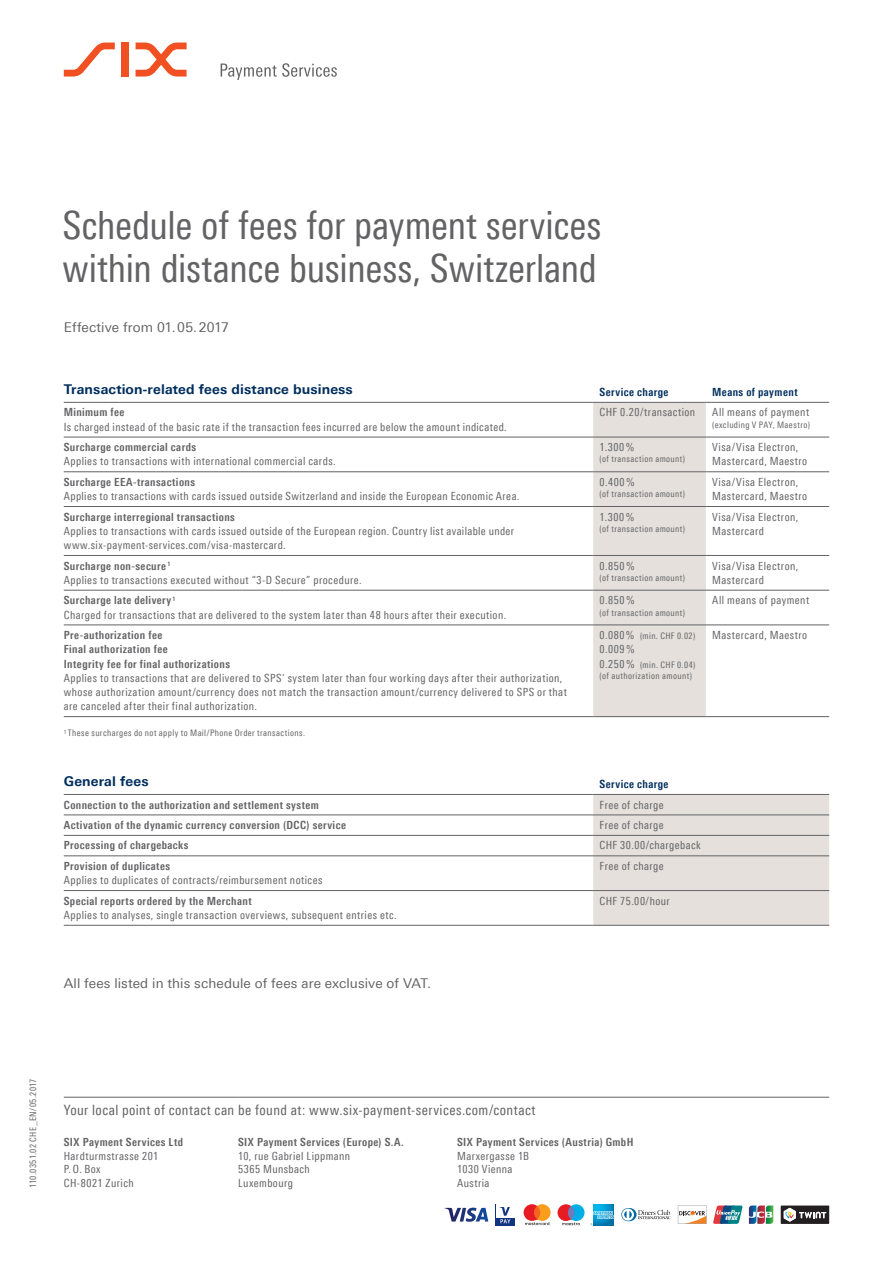
<style>
.page{position:relative;width:893px;height:1263px;background:#fff}
.page>*{position:absolute;margin:0;border:0;box-sizing:border-box;transform-origin:0 0}
.t1{font:39px/43.5px "Linotype Univers 420 Cn";letter-spacing:-.005em;color:#636366}
.t2{font:14.25px "Linotype Univers 420 Cn";letter-spacing:.03em;color:#636366}
.t3{font:13.5px "Linotype Univers 430";letter-spacing:.005em;color:#636366}
.t4{font:700 13.5px "Linotype Univers 630";letter-spacing:.01em;color:#002e5e}
.t5{font:11.25px/14.2px "Linotype Univers 420 Cn";letter-spacing:.04em;color:#636366}
.t6{font:700 11.25px/14.2px "Linotype Univers 620 Cn";letter-spacing:.04em;color:#636366}
.t7{font:700 11.25px "Linotype Univers 620 Cn";letter-spacing:.04em;color:#002e5e}
.t8{font:9px/11.2px "Linotype Univers 420 Cn";letter-spacing:.045em;color:#636366}
.s1{font-size:11.25px}
</style>
<div class="page">
<svg style="left:64px;top:43px;width:51px;height:34px"></svg>
<div style="left:122px;top:43px;width:7px;height:34px;background:#f15122"></div>
<svg style="left:136px;top:43px;width:51px;height:34px"></svg>
<svg style="left:221px;top:63px;width:116px;height:17px"></svg>
<div style="left:593px;top:403px;width:113px;height:313px;background:#e5e0dc"></div>
<hr style="left:64px;top:402px;width:529px;height:1px;background:#636366">
<hr style="left:593px;top:402px;width:113px;height:1px;background:#636366">
<hr style="left:706px;top:402px;width:123px;height:1px;background:#636366">
<hr style="left:64px;top:437px;width:529px;height:1px;background:#636366">
<hr style="left:593px;top:437px;width:113px;height:1px;background:#636366">
<hr style="left:706px;top:437px;width:123px;height:1px;background:#636366">
<hr style="left:64px;top:471px;width:529px;height:1px;background:#636366">
<hr style="left:593px;top:471px;width:113px;height:1px;background:#636366">
<hr style="left:706px;top:471px;width:123px;height:1px;background:#636366">
<hr style="left:64px;top:506px;width:529px;height:1px;background:#636366">
<hr style="left:593px;top:506px;width:113px;height:1px;background:#636366">
<hr style="left:706px;top:506px;width:123px;height:1px;background:#636366">
<hr style="left:64px;top:555px;width:529px;height:1px;background:#636366">
<hr style="left:593px;top:555px;width:113px;height:1px;background:#636366">
<hr style="left:706px;top:555px;width:123px;height:1px;background:#636366">
<hr style="left:64px;top:590px;width:529px;height:1px;background:#636366">
<hr style="left:593px;top:590px;width:113px;height:1px;background:#636366">
<hr style="left:706px;top:590px;width:123px;height:1px;background:#636366">
<hr style="left:64px;top:625px;width:529px;height:1px;background:#636366">
<hr style="left:593px;top:625px;width:113px;height:1px;background:#636366">
<hr style="left:706px;top:625px;width:123px;height:1px;background:#636366">
<hr style="left:64px;top:716px;width:529px;height:1px;background:#636366">
<hr style="left:593px;top:716px;width:113px;height:1px;background:#636366">
<hr style="left:706px;top:716px;width:123px;height:1px;background:#636366">
<div style="left:593px;top:795px;width:236px;height:130px;background:#e5e0dc"></div>
<hr style="left:64px;top:890px;width:529px;height:1px;background:#636366">
<hr style="left:593px;top:890px;width:236px;height:1px;background:#636366">
<hr style="left:64px;top:794px;width:529px;height:1px;background:#636366">
<hr style="left:593px;top:794px;width:236px;height:1px;background:#636366">
<hr style="left:64px;top:815px;width:529px;height:1px;background:#636366">
<hr style="left:593px;top:815px;width:236px;height:1px;background:#636366">
<hr style="left:64px;top:855px;width:529px;height:1px;background:#636366">
<hr style="left:593px;top:855px;width:236px;height:1px;background:#636366">
<hr style="left:64px;top:835px;width:529px;height:1px;background:#636366">
<hr style="left:593px;top:835px;width:236px;height:1px;background:#636366">
<hr style="left:64px;top:925px;width:529px;height:1px;background:#636366">
<hr style="left:593px;top:925px;width:236px;height:1px;background:#636366">
<hr style="left:64px;top:1097px;width:174px;height:1px;background:#636366">
<hr style="left:238px;top:1097px;width:219px;height:1px;background:#636366">
<hr style="left:457px;top:1097px;width:372px;height:1px;background:#636366">
<svg style="left:749px;top:1205px;width:24px;height:19px"></svg>
<svg style="left:444px;top:1207px;width:44px;height:15px"></svg>
<svg style="left:621px;top:1208px;width:50px;height:13px"></svg>
<svg style="left:713px;top:1205px;width:30px;height:19px"></svg>
<div style="left:496px;top:1204px;width:19px;height:21px;background:#10347f"></div>
<div style="left:496px;top:1204px;width:18px;height:14px;background:#fff"></div>
<svg style="left:499px;top:1207px;width:11px;height:16px"></svg>
<svg style="left:524px;top:1204px;width:27px;height:21px"></svg>
<svg style="left:558px;top:1204px;width:57px;height:21px"></svg>
<svg style="left:781px;top:1205px;width:48px;height:19px"></svg>
<svg style="left:678px;top:1205px;width:28px;height:19px"></svg>
<h1 class="t1" style="left:63px;top:203px;width:540px">Schedule of fees for payment services within distance business, Switzerland</h1>
<p class="t3" style="left:64px;top:320px;width:167px">Effective from 01.05.2017</p>
<p class="t4" style="left:64px;top:381px;width:291px">Transaction-related fees distance business</p>
<p class="t7" style="left:600px;top:385px;width:70px">Service charge</p>
<p class="t7" style="left:712px;top:385px;width:87px">Means of payment</p>
<p class="t6" style="left:64px;top:405px;width:62px">Minimum fee</p>
<p class="t5" style="left:64px;top:419px;width:444px">Is charged instead of the basic rate if the transaction fees incurred are below the amount indicated.</p>
<p class="t5" style="left:600px;top:405px;width:97px">CHF 0.20/transaction</p>
<p class="t5" style="left:712px;top:405px;width:98px">All means of payment</p>
<p class="t8" style="left:712px;top:419px;width:99px">(excluding V PAY, Maestro)</p>
<p class="t6" style="left:64px;top:440px;width:134px">Surcharge commercial cards</p>
<p class="t5" style="left:64px;top:454px;width:273px">Applies to transactions with international commercial cards.</p>
<p class="t5" style="left:600px;top:440px;width:36px">1.300 %</p>
<p class="t8" style="left:600px;top:453px;width:87px">(of transaction amount)</p>
<p class="t5" style="left:712px;top:440px;width:97px">Visa/Visa Electron,<br>Mastercard, Maestro</p>
<p class="t6" style="left:64px;top:475px;width:133px">Surcharge EEA-transactions</p>
<p class="t5" style="left:64px;top:489px;width:457px">Applies to transactions with cards issued outside Switzerland and inside the European Economic Area.</p>
<p class="t5" style="left:600px;top:475px;width:36px">0.400%</p>
<p class="t8" style="left:600px;top:488px;width:87px">(of transaction amount)</p>
<p class="t5" style="left:712px;top:475px;width:97px">Visa/Visa Electron,<br>Mastercard, Maestro</p>
<p class="t6" style="left:64px;top:509px;width:173px">Surcharge interregional transactions</p>
<p class="t5" style="left:64px;top:524px;width:452px">Applies to transactions with cards issued outside of the European region. Country list available under www.six-payment-services.com/visa-mastercard.</p>
<p class="t5" style="left:600px;top:509px;width:36px">1.300 %</p>
<p class="t8" style="left:600px;top:523px;width:87px">(of transaction amount)</p>
<p class="t5" style="left:712px;top:509px;width:88px">Visa/Visa Electron,<br>Mastercard</p>
<p class="t6" style="left:64px;top:558px;width:108px">Surcharge non-secure <sup>1</sup></p>
<p class="t5" style="left:64px;top:573px;width:299px">Applies to transactions executed without “3-D Secure” procedure.</p>
<p class="t5" style="left:600px;top:558px;width:36px">0.850 %</p>
<p class="t8" style="left:600px;top:572px;width:87px">(of transaction amount)</p>
<p class="t5" style="left:712px;top:558px;width:88px">Visa/Visa Electron,<br>Mastercard</p>
<p class="t6" style="left:64px;top:593px;width:113px">Surcharge late delivery <sup>1</sup></p>
<p class="t5" style="left:64px;top:607px;width:444px">Charged for transactions that are delivered to the system later than 48 hours after their execution.</p>
<p class="t5" style="left:600px;top:593px;width:36px">0.850 %</p>
<p class="t8" style="left:600px;top:607px;width:87px">(of transaction amount)</p>
<p class="t5" style="left:712px;top:593px;width:98px">All means of payment</p>
<p class="t6" style="left:64px;top:628px;width:168px">Pre-authorization fee<br>Final authorization fee<br>Integrity fee for final authorizations</p>
<p class="t5" style="left:64px;top:670px;width:505px">Applies to transactions that are delivered to SPS’ system later than four working days after their authorization, whose authorization amount/currency does not match the transaction amount/currency delivered to SPS or that are canceled after their final authorization.</p>
<p class="t8" style="left:600px;top:630px;width:97px"><span class="s1">0.080 %</span> (min. CHF 0.02)</p>
<p class="t5" style="left:600px;top:642px;width:36px">0.009 %</p>
<p class="t8" style="left:600px;top:659px;width:97px"><span class="s1">0.250 %</span> (min. CHF 0.04) (of authorization amount)</p>
<p class="t5" style="left:712px;top:628px;width:97px">Mastercard, Maestro</p>
<p class="t8" style="left:64px;top:727px;width:243px"><sup>1</sup> These surcharges do not apply to Mail/Phone Order transactions.</p>
<p class="t4" style="left:64px;top:773px;width:86px">General fees</p>
<p class="t7" style="left:600px;top:777px;width:70px">Service charge</p>
<p class="t6" style="left:64px;top:797px;width:257px">Connection to the authorization and settlement system</p>
<p class="t5" style="left:600px;top:797px;width:66px">Free of charge</p>
<p class="t6" style="left:64px;top:818px;width:284px">Activation of the dynamic currency conversion (DCC) service</p>
<p class="t5" style="left:600px;top:818px;width:66px">Free of charge</p>
<p class="t6" style="left:64px;top:838px;width:126px">Processing of chargebacks</p>
<p class="t5" style="left:600px;top:838px;width:103px">CHF 30.00/chargeback</p>
<p class="t6" style="left:64px;top:859px;width:108px">Provision of duplicates</p>
<p class="t5" style="left:64px;top:873px;width:260px">Applies to duplicates of contracts/reimbursement notices</p>
<p class="t5" style="left:600px;top:859px;width:66px">Free of charge</p>
<p class="t6" style="left:64px;top:893px;width:189px">Special reports ordered by the Merchant</p>
<p class="t5" style="left:64px;top:908px;width:335px">Applies to analyses, single transaction overviews, subsequent entries etc.</p>
<p class="t5" style="left:600px;top:893px;width:72px">CHF 75.00/hour</p>
<p class="t3" style="left:64px;top:975px;width:369px">All fees listed in this schedule of fees are exclusive of VAT.</p>
<p class="t8" style="left:27px;top:1188px;width:111px;rotate:-90deg">110.0351.02 CHE_EN/05.2017</p>
<p class="t2" style="left:64px;top:1101px;width:473px">Your local point of contact can be found at: www.six-payment-services.com/contact</p>
<p class="t6" style="left:64px;top:1135px;width:121px">SIX Payment Services Ltd</p>
<p class="t5" style="left:64px;top:1149px;width:96px;line-height:13.5px">Hardturmstrasse 201<br>P. O. Box<br>CH-8021 Zurich</p>
<p class="t6" style="left:238px;top:1135px;width:167px">SIX Payment Services (Europe) S.A.</p>
<p class="t5" style="left:238px;top:1149px;width:114px;line-height:13.5px">10, rue Gabriel Lippmann<br>5365 Munsbach<br>Luxembourg</p>
<p class="t6" style="left:457px;top:1135px;width:178px">SIX Payment Services (Austria) GmbH</p>
<p class="t5" style="left:457px;top:1149px;width:73px;line-height:13.5px">Marxergasse 1B<br>1030 Vienna<br>Austria</p>
</div>
